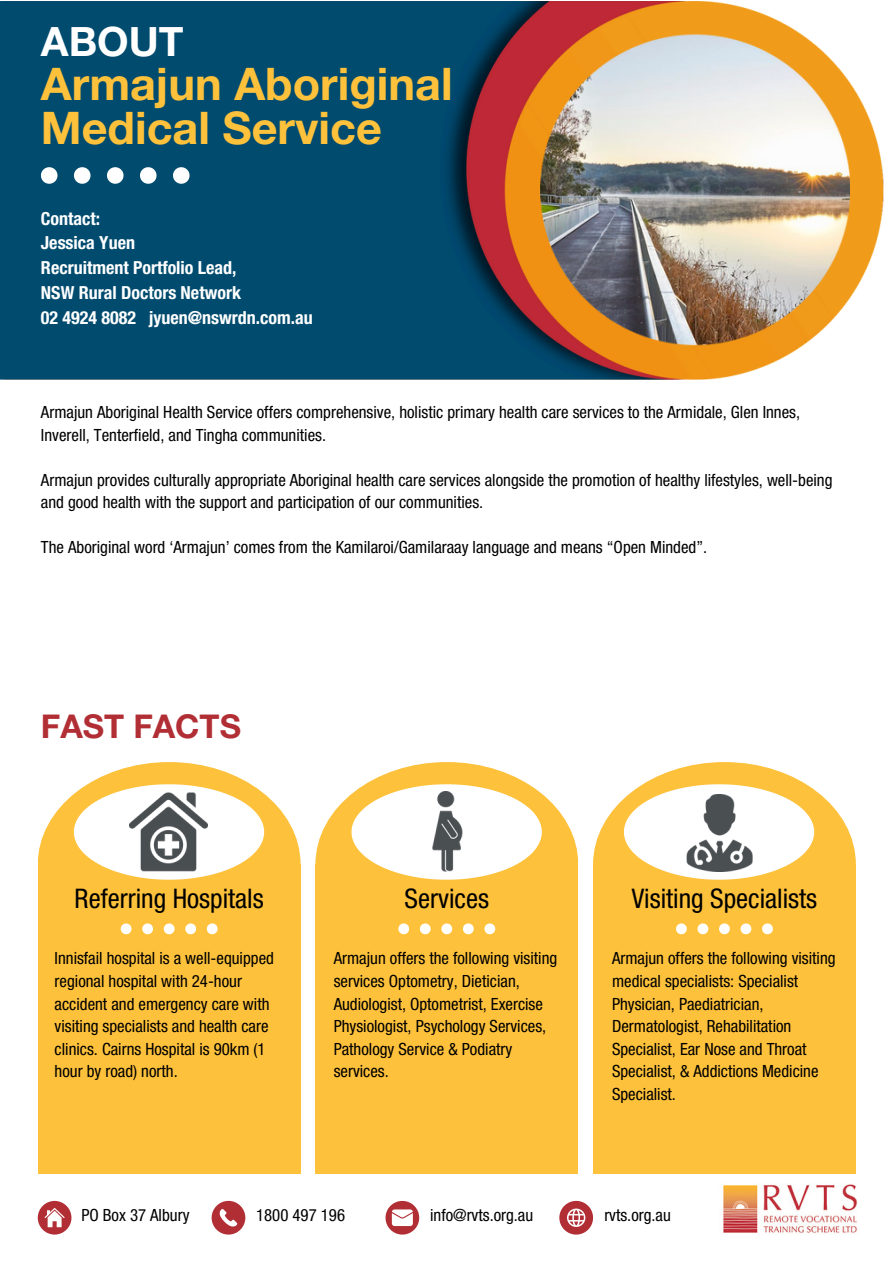
<style>
.page{position:relative;width:894px;height:1264px;background:#fff}
.page>*{position:absolute;margin:0;border:0;box-sizing:border-box;transform-origin:0 0}
.t1{font:700 45px/43.8px "Helvetica Neue LT Pro";color:#fec13b}
.t2{font:700 40.5px "Helvetica Neue LT Pro";color:#fff}
.t3{font:700 32.85px "Helvetica Neue LT Pro";color:#b12e35}
.t4{font:condensed 27px "Helvetica Neue LT Pro";color:#000}
.t5{font:700 condensed 18px/24.8px "Helvetica Neue LT Pro";color:#fff}
.t6{font:condensed 16.8px/22.5px "Helvetica Neue LT Pro";color:#000}
</style>
<div class="page">
<img style="left:723px;top:1184px;width:135px;height:49px">
<img style="left:0;top:1px;width:884px;height:378px">
<div style="left:38px;top:762px;width:262px;height:204px;background:#fec13b;border-radius:50%"></div>
<div style="left:38px;top:864px;width:262px;height:310px;background:#fec13b"></div>
<svg style="left:74px;top:784px;width:190px;height:95px"></svg>
<img style="left:129px;top:792px;width:79px;height:79px">
<div style="left:315px;top:864px;width:263px;height:310px;background:#fec13b"></div>
<div style="left:315px;top:762px;width:262px;height:204px;background:#fec13b;border-radius:50%"></div>
<svg style="left:351px;top:784px;width:190px;height:95px"></svg>
<img style="left:407px;top:791px;width:80px;height:80px">
<div style="left:593px;top:864px;width:262px;height:310px;background:#fec13b"></div>
<div style="left:593px;top:762px;width:262px;height:204px;background:#fec13b;border-radius:50%"></div>
<svg style="left:623px;top:784px;width:191px;height:95px"></svg>
<img style="left:681px;top:795px;width:76px;height:76px">
<svg style="left:41px;top:167px;width:16px;height:17px"></svg>
<svg style="left:74px;top:167px;width:16px;height:17px"></svg>
<svg style="left:107px;top:167px;width:16px;height:17px"></svg>
<svg style="left:140px;top:167px;width:16px;height:17px"></svg>
<svg style="left:173px;top:167px;width:16px;height:17px"></svg>
<svg style="left:121px;top:923px;width:10px;height:11px"></svg>
<svg style="left:142px;top:923px;width:11px;height:11px"></svg>
<svg style="left:164px;top:923px;width:10px;height:11px"></svg>
<svg style="left:185px;top:923px;width:11px;height:11px"></svg>
<svg style="left:207px;top:923px;width:10px;height:11px"></svg>
<svg style="left:398px;top:923px;width:11px;height:11px"></svg>
<svg style="left:420px;top:923px;width:10px;height:11px"></svg>
<svg style="left:441px;top:923px;width:11px;height:11px"></svg>
<svg style="left:463px;top:923px;width:10px;height:11px"></svg>
<svg style="left:484px;top:923px;width:11px;height:11px"></svg>
<svg style="left:676px;top:923px;width:10px;height:11px"></svg>
<svg style="left:697px;top:923px;width:11px;height:11px"></svg>
<svg style="left:719px;top:923px;width:10px;height:11px"></svg>
<svg style="left:740px;top:923px;width:11px;height:11px"></svg>
<svg style="left:762px;top:923px;width:10px;height:11px"></svg>
<svg style="left:385px;top:1200px;width:34px;height:34px"></svg>
<svg style="left:211px;top:1200px;width:34px;height:34px"></svg>
<svg style="left:559px;top:1200px;width:34px;height:34px"></svg>
<div style="left:38px;top:1200px;width:33px;height:34px;background:#b12e35;border-radius:50%"></div>
<svg style="left:45px;top:1208px;width:20px;height:19px"></svg>
<img style="left:540px;top:33px;width:309px;height:312px">
<p class="t2" style="left:41px;top:27px;width:144px">ABOUT</p>
<p class="t1" style="left:41px;top:68px;width:413px">Armajun Aboriginal<br>Medical Service</p>
<h3 class="t5" style="left:41px;top:208px;width:273px">Contact:<br>Jessica Yuen<br>Recruitment Portfolio Lead,<br>NSW Rural Doctors Network<br>02 4924 8082 jyuen@nswrdn.com.au</h3>
<p class="t6" style="left:41px;top:403px;width:760px">Armajun Aboriginal Health Service offers comprehensive, holistic primary health care services to the Armidale, Glen Innes,<br>Inverell, Tenterfield, and Tingha communities.</p>
<p class="t6" style="left:41px;top:471px;width:792px">Armajun provides culturally appropriate Aboriginal health care services alongside the promotion of healthy lifestyles, well-being and good health with the support and participation of our communities.</p>
<h4 class="t6" style="left:41px;top:538px;width:667px">The Aboriginal word ‘Armajun’ comes from the Kamilaroi/Gamilaraay language and means “Open Minded”.</h4>
<p class="t3" style="left:41px;top:715px;width:201px">FAST FACTS</p>
<p class="t4" style="left:75px;top:888px;width:190px">Referring Hospitals</p>
<p class="t4" style="left:404px;top:888px;width:86px">Services</p>
<p class="t4" style="left:631px;top:888px;width:187px">Visiting Specialists</p>
<p class="t6" style="left:55px;top:949px;width:221px">Innisfail hospital is a well-equipped regional hospital with 24-hour accident and emergency care with visiting specialists and health care clinics. Cairns Hospital is 90km (1 hour by road) north.</p>
<h4 class="t6" style="left:333px;top:949px;width:225px">Armajun offers the following visiting services Optometry, Dietician,<br>Audiologist, Optometrist, Exercise<br>Physiologist, Psychology Services,<br>Pathology Service &amp; Podiatry services.</h4>
<p class="t6" style="left:612px;top:949px;width:225px">Armajun offers the following visiting medical specialists: Specialist<br>Physician, Paediatrician,<br>Dermatologist, Rehabilitation<br>Specialist, Ear Nose and Throat<br>Specialist, &amp; Addictions Medicine<br>Specialist.</p>
<p class="t6" style="left:81px;top:1205px;width:110px">PO Box 37 Albury</p>
<p class="t6" style="left:256px;top:1205px;width:90px">1800 497 196</p>
<p class="t6" style="left:430px;top:1205px;width:104px">info@rvts.org.au</p>
<h4 class="t6" style="left:604px;top:1205px;width:68px">rvts.org.au</h4>
</div>
